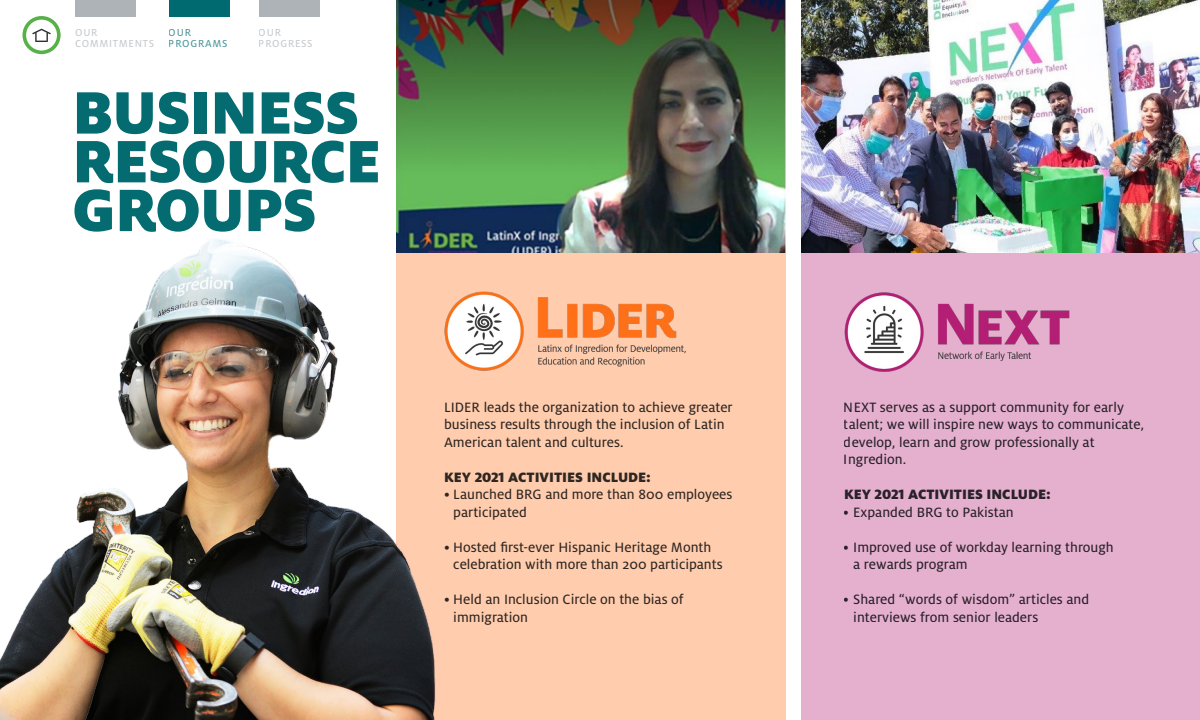
<style>
.page{position:relative;width:1200px;height:720px;background:#fff}
.page>*{position:absolute;margin:0;border:0;box-sizing:border-box;transform-origin:0 0}
.t1{font:900 66.25px/48.8px "Milo Pro";letter-spacing:-.015em;color:#046c71}
.t2{font:15px/17.5px "Milo Pro Text";color:#2f3235}
.t3{font:900 15px "Milo Pro";color:#2f3235}
.t4{font:11.25px/11.2px "Milo Pro Text";letter-spacing:.06em;color:#aeb3b8}
.t5{font:11.25px/11.2px "Milo Pro Text";letter-spacing:.06em;color:#006a71}
</style>
<div class="page">
<div style="left:801px;top:0;width:399px;height:720px;background:#e4b0ce"></div>
<img style="left:801px;top:0;width:399px;height:253px">
<img style="left:844px;top:292px;width:226px;height:80px">
<div style="left:396px;top:0;width:389px;height:720px;background:#ffcdae"></div>
<img style="left:396px;top:0;width:389px;height:253px">
<div style="left:169px;top:0;width:61px;height:17px;background:#006a71"></div>
<div style="left:259px;top:0;width:61px;height:17px;background:#aeb3b8"></div>
<div style="left:75px;top:0;width:61px;height:17px;background:#aeb3b8"></div>
<svg style="left:32px;top:29px;width:19px;height:13px"></svg>
<div style="left:23px;top:16px;width:38px;height:38px;border:4px solid #56b146;border-radius:50%"></div>
<img style="left:603px;top:303px;width:83px;height:64px">
<img style="left:0;top:187px;width:603px;height:533px">
<p class="t4" style="left:75px;top:27px;width:80px">OUR<br>COMMITMENTS</p>
<p class="t5" style="left:169px;top:27px;width:60px">OUR<br>PROGRAMS</p>
<p class="t4" style="left:259px;top:27px;width:55px">OUR<br>PROGRESS</p>
<h1 class="t1" style="left:72px;top:88px;width:310px">BUSINESS<br>RESOURCE<br>GROUPS</h1>
<p class="t2" style="left:444px;top:398px;width:290px">LIDER leads the organization to achieve greater business results through the inclusion of Latin<br>American talent and cultures.</p>
<p class="t3" style="left:444px;top:468px;width:208px">KEY 2021 ACTIVITIES INCLUDE:</p>
<p class="t2" style="left:453px;top:486px;width:281px;text-indent:-9px">• Launched BRG and more than 800 employees participated</p>
<p class="t2" style="left:453px;top:538px;width:271px;text-indent:-9px">• Hosted first-ever Hispanic Heritage Month celebration with more than 200 participants</p>
<p class="t2" style="left:453px;top:591px;width:232px;text-indent:-9px">• Held an Inclusion Circle on the bias of immigration</p>
<p class="t2" style="left:844px;top:398px;width:302px">NEXT serves as a support community for early talent; we will inspire new ways to communicate, develop, learn and grow professionally at Ingredion.</p>
<p class="t3" style="left:844px;top:485px;width:208px">KEY 2021 ACTIVITIES INCLUDE:</p>
<p class="t2" style="left:844px;top:503px;width:171px">• Expanded BRG to Pakistan</p>
<p class="t2" style="left:853px;top:538px;width:262px;text-indent:-9px">• Improved use of workday learning through a rewards program</p>
<p class="t2" style="left:853px;top:591px;width:238px;text-indent:-9px">• Shared “words of wisdom” articles and interviews from senior leaders</p>
</div>
